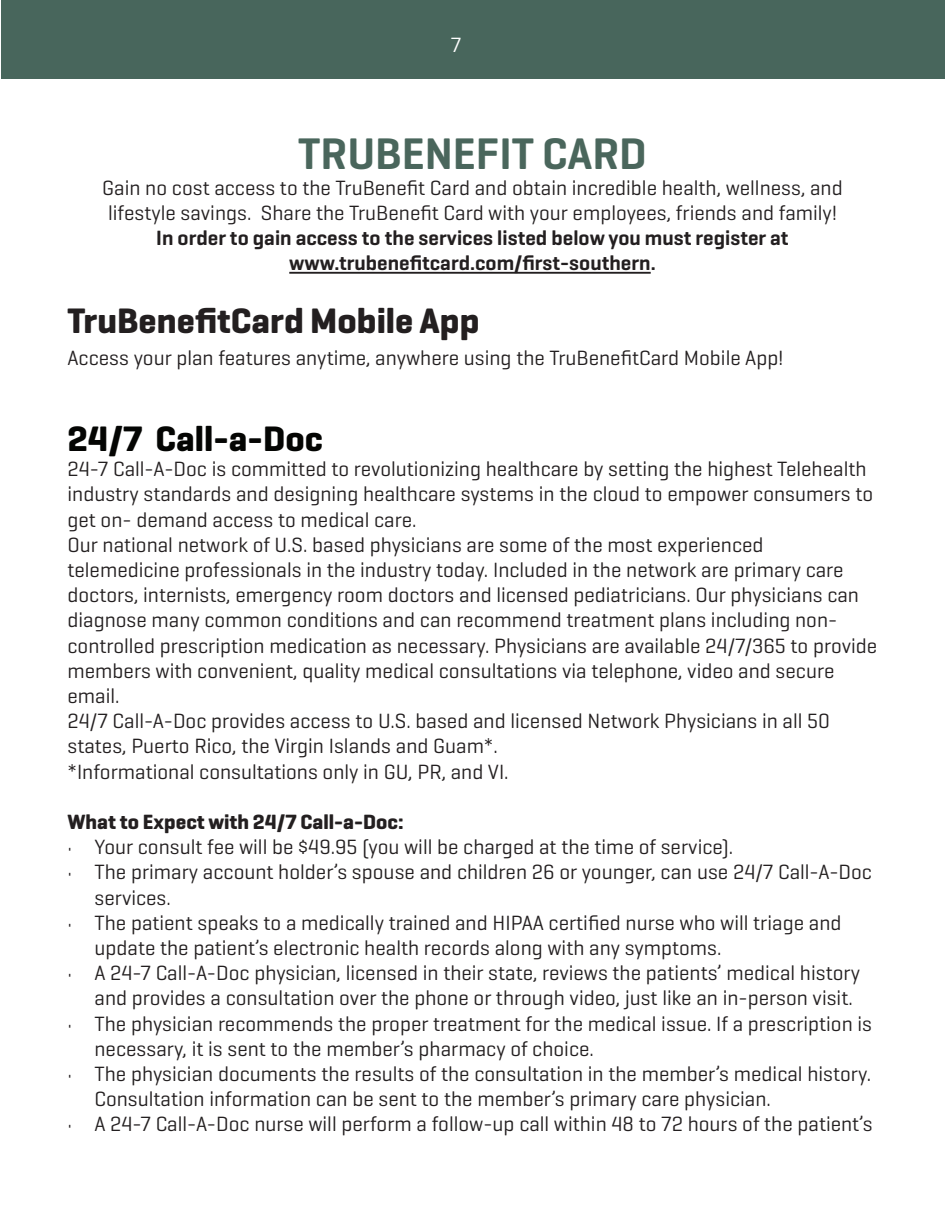
<style>
.page{position:relative;width:945px;height:1215px;background:#fff}
.page>*{position:absolute;margin:0;border:0;box-sizing:border-box;transform-origin:0 0}
.t1{font:600 45px "Geogrotesque";color:#4a665c}
.t2{font:700 36px "Geogrotesque";color:#231f20}
.t3{font:700 36px "Geogrotesque";color:#040503}
.t4{font:21px/25.2px "Geogrotesque";color:#231f20}
.t5{font:600 21px "Geogrotesque";color:#231f20}
.t6{font:700 21px "Geogrotesque";color:#231f20}
.t7{font:21px "Geogrotesque";color:#fff}
.s1{font-size:18px}
</style>
<div class="page">
<div style="left:2px;top:0;width:943px;height:79px;background:#48665c"></div>
<hr style="left:289px;top:272px;width:362px;height:2px;background:#231f20">
<p class="t7" style="left:451px;top:32px;width:12px">7</p>
<p class="t1" style="left:298px;top:126px;width:350px">TRUBENEFIT CARD</p>
<p class="t4" style="left:102px;top:174px;width:742px">Gain no cost access to the TruBenefit Card and obtain incredible health, wellness, and lifestyle savings. Share the TruBenefit Card with your employees, friends and family!</p>
<p class="t5" style="left:156px;top:225px;width:634px">In order to gain access to the services listed below you must register at</p>
<p class="t5" style="left:289px;top:250px;width:368px">www.trubenefitcard.com/first-southern.</p>
<p class="t2" style="left:68px;top:298px;width:414px">TruBenefitCard Mobile App</p>
<p class="t4" style="left:68px;top:344px;width:717px">Access your plan features anytime, anywhere using the TruBenefitCard Mobile App!</p>
<p class="t3" style="left:68px;top:416px;width:257px">24/7 Call-a-Doc</p>
<p class="t4" style="left:68px;top:456px;width:807px">24-7 Call-A-Doc is committed to revolutionizing healthcare by setting the highest Telehealth industry standards and designing healthcare systems in the cloud to empower consumers to get on- demand access to medical care.</p>
<p class="t4" style="left:68px;top:531px;width:811px">Our national network of U.S. based physicians are some of the most experienced telemedicine professionals in the industry today. Included in the network are primary care doctors, internists, emergency room doctors and licensed pediatricians. Our physicians can diagnose many common conditions and can recommend treatment plans including non&shy;controlled prescription medication as necessary. Physicians are available 24/7/365 to provide members with convenient, quality medical consultations via telephone, video and secure email.</p>
<p class="t4" style="left:68px;top:708px;width:764px">24/7 Call-A-Doc provides access to U.S. based and licensed Network Physicians in all 50 states, Puerto Rico, the Virgin Islands and Guam*.</p>
<p class="t4" style="left:68px;top:758px;width:443px">*Informational consultations only in GU, PR, and VI.</p>
<p class="t6" style="left:68px;top:809px;width:338px">What to Expect with 24/7 Call-a-Doc:</p>
<p class="t4" style="left:68px;top:834px;width:667px"><span class="s1">•</span> Your consult fee will be $49.95 (you will be charged at the time of service).</p>
<p class="t4" style="left:94px;top:859px;width:779px;text-indent:-27px"><span class="s1">•</span> The primary account holder’s spouse and children 26 or younger, can use 24/7 Call-A-Doc services.</p>
<p class="t4" style="left:94px;top:909px;width:748px;text-indent:-27px"><span class="s1">•</span> The patient speaks to a medically trained and HIPAA certified nurse who will triage and update the patient’s electronic health records along with any symptoms.</p>
<p class="t4" style="left:94px;top:960px;width:767px;text-indent:-27px"><span class="s1">•</span> A 24-7 Call-A-Doc physician, licensed in their state, reviews the patients’ medical history and provides a consultation over the phone or through video, just like an in-person visit.</p>
<p class="t4" style="left:94px;top:1010px;width:779px;text-indent:-27px"><span class="s1">•</span> The physician recommends the proper treatment for the medical issue. If a prescription is necessary, it is sent to the member’s pharmacy of choice.</p>
<p class="t4" style="left:94px;top:1061px;width:778px;text-indent:-27px"><span class="s1">•</span> The physician documents the results of the consultation in the member’s medical history.<br>Consultation information can be sent to the member’s primary care physician.</p>
<p class="t4" style="left:68px;top:1111px;width:807px"><span class="s1">•</span> A 24-7 Call-A-Doc nurse will perform a follow-up call within 48 to 72 hours of the patient’s</p>
</div>
